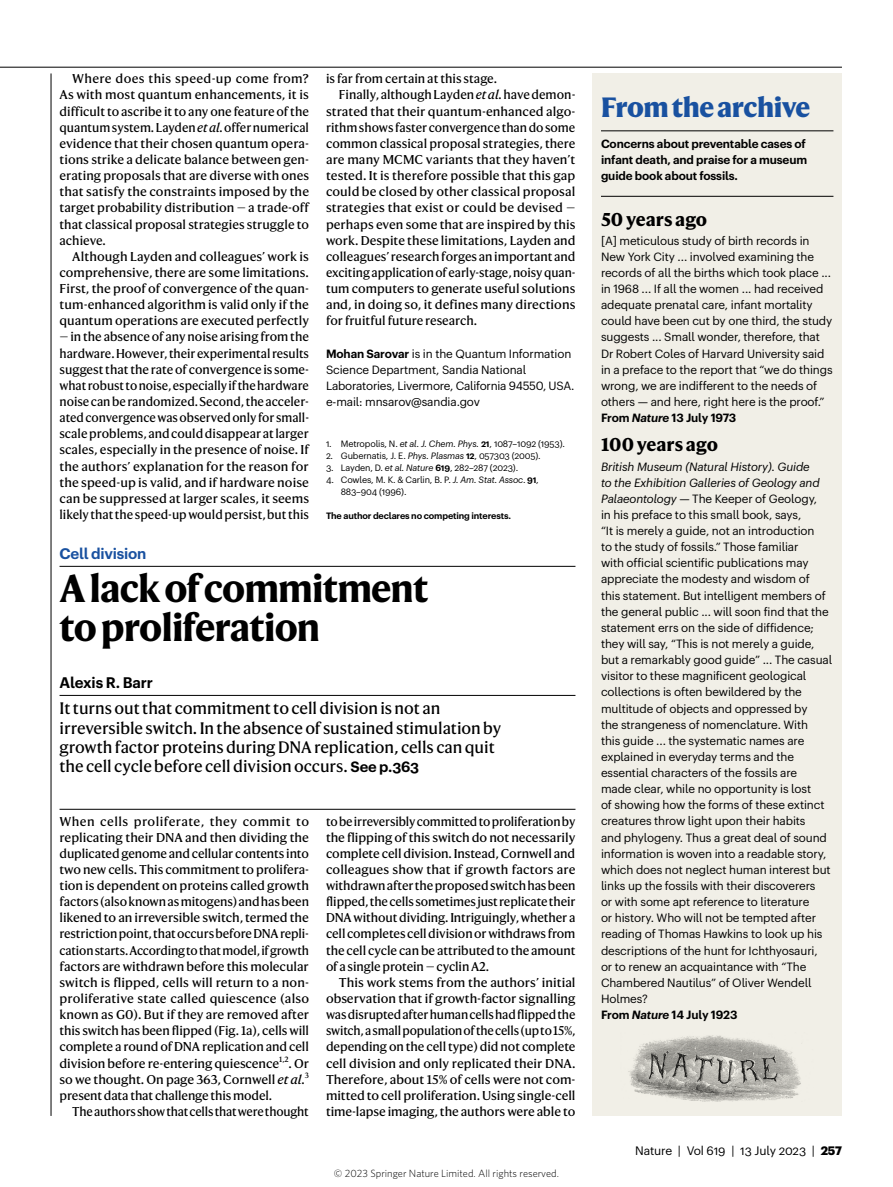
<style>
.page{position:relative;width:893px;height:1187px;background:#fff}
.page>*{position:absolute;margin:0;border:0;box-sizing:border-box;transform-origin:0 0}
.t1{font:700 37.5px/39px "Harding";letter-spacing:-.025em;color:#000}
.t2{font:800 27px "Harding";letter-spacing:-.02em;color:#1951a0}
.t3{font:700 18px "Harding Text";color:#000}
.t4{font:16.2px/19px "Harding Text";letter-spacing:-.005em;color:#000}
.t5{font:600 15px "Graphik Naturel";letter-spacing:-.015em;color:#1951a0}
.t6{font:600 15px "Graphik Naturel";letter-spacing:-.01em;color:#000}
.t7{font:12.3px/16px "Harding Text";color:#000;text-align:justify}
.t8{font:12px "Graphik Naturel";letter-spacing:-.01em;color:#000}
.t9{font:11.7px/16px "Graphik Naturel";letter-spacing:-.01em;color:#000}
.t10{font:600 11.7px/16px "Graphik Naturel";letter-spacing:-.01em;color:#000;text-align:justify}
.t11{font:300 10.5px "Whitney";color:#000}
.t12{font:9px/12px "Graphik Naturel";letter-spacing:-.015em;color:#000}
.t13{font:600 9px "Graphik Naturel";letter-spacing:-.015em;color:#000}
.s1{font-style:italic}
.s2{font-weight:600}
.s3{font-family:"Graphik Naturel";font-weight:600;font-size:14.7px}
.s4{font-weight:600;font-style:italic}
.s5{font-weight:700}
</style>
<div class="page">
<hr style="left:60px;top:566px;width:515px;height:1px;background:#000">
<hr style="left:60px;top:695px;width:515px;height:1px;background:#000">
<hr style="left:60px;top:809px;width:515px;height:1px;background:#000">
<div style="left:592px;top:73px;width:250px;height:1042px;background:#f1efe7"></div>
<hr style="left:601px;top:196px;width:232px;height:1px;background:#000">
<hr style="left:601px;top:131px;width:232px;height:1px;background:#000">
<img style="left:628px;top:1035px;width:173px;height:66px">
<hr style="left:51px;top:73px;width:1px;height:1042px;background:#000">
<hr style="left:0;top:67px;width:842px;height:1px;background:#000">
<p class="t7" style="left:60px;top:71px;width:251px;text-indent:13px">Where does this speed-up come from?<br>As with most quantum enhancements, it is difficult to ascribe it to any one feature of the quantum system. Layden <span class="s1">et al.</span> offer numerical evidence that their chosen quantum opera&shy;tions strike a delicate balance between gen&shy;erating proposals that are diverse with ones that satisfy the constraints imposed by the target probability distribution — a trade-off that classical proposal strategies struggle to achieve.</p>
<p class="t7" style="left:60px;top:248px;width:251px;text-indent:13px">Although Layden and colleagues’ work is comprehensive, there are some limitations.<br>First, the proof of convergence of the quan&shy;tum-enhanced algorithm is valid only if the quantum operations are executed perfectly</p>
<p class="t7" style="left:60px;top:329px;width:251px">— in the absence of any noise arising from the hardware. However, their experimental results suggest that the rate of convergence is some&shy;what robust to noise, especially if the hardware noise can be randomized. Second, the acceler&shy;ated convergence was observed only for small&shy;scale problems, and could disappear at larger scales, especially in the presence of noise. If the authors’ explanation for the reason for the speed-up is valid, and if hardware noise can be suppressed at larger scales, it seems likely that the speed-up would persist, but this</p>
<p class="t7" style="left:326px;top:71px;width:173px">is far from certain at this stage.</p>
<p class="t7" style="left:339px;top:87px;width:238px">Finally, although Layden <span class="s1">et al.</span> have demon-</p>
<p class="t7" style="left:326px;top:103px;width:251px">strated that their quantum-enhanced algo-</p>
<p class="t7" style="left:326px;top:119px;width:251px">rithm shows faster convergence than do some</p>
<p class="t7" style="left:326px;top:136px;width:251px">common classical proposal strategies, there</p>
<p class="t7" style="left:326px;top:152px;width:251px">are many MCMC variants that they haven’t</p>
<p class="t7" style="left:326px;top:168px;width:251px">tested. It is therefore possible that this gap</p>
<p class="t7" style="left:326px;top:184px;width:251px">could be closed by other classical proposal</p>
<p class="t7" style="left:326px;top:200px;width:251px">strategies that exist or could be devised —</p>
<p class="t7" style="left:326px;top:216px;width:251px">perhaps even some that are inspired by this</p>
<p class="t7" style="left:326px;top:232px;width:251px">work. Despite these limitations, Layden and</p>
<p class="t7" style="left:326px;top:248px;width:251px">colleagues’ research forges an important and</p>
<p class="t7" style="left:326px;top:265px;width:251px">exciting application of early-stage, noisy quan-</p>
<p class="t7" style="left:326px;top:281px;width:251px">tum computers to generate useful solutions</p>
<p class="t7" style="left:326px;top:297px;width:251px">and, in doing so, it defines many directions</p>
<p class="t7" style="left:326px;top:313px;width:153px">for fruitful future research.</p>
<p class="t9" style="left:326px;top:344px;width:250px"><span class="s2">Mohan Sarovar</span> is in the Quantum Information Science Department, Sandia National Laboratories, Livermore, California 94550, USA. e-mail: mnsarov@sandia.gov</p>
<p class="t12" style="left:326px;top:437px;width:240px">1. Metropolis, N. <span class="s1">et al. J. Chem. Phys.</span> <span class="s2">21</span>, 1087–1092 (1953).</p>
<p class="t12" style="left:326px;top:449px;width:216px">2. Gubernatis, J. E. <span class="s1">Phys. Plasmas</span> <span class="s2">12</span>, 057303 (2005).</p>
<p class="t12" style="left:326px;top:461px;width:194px">3. Layden, D. <span class="s1">et al. Nature</span> <span class="s2">619</span>, 282–287 (2023).</p>
<p class="t12" style="left:341px;top:473px;width:199px;text-indent:-15px">4. Cowles, M. K. &amp; Carlin, B. P. <span class="s1">J. Am. Stat. Assoc</span>. <span class="s2">91</span>,<br>883–904 (1996).</p>
<p class="t13" style="left:326px;top:508px;width:187px">The author declares no competing interests.</p>
<p class="t5" style="left:60px;top:541px;width:88px">Cell division</p>
<h1 class="t1" style="left:60px;top:569px;width:371px">A lack of commitment to proliferation</h1>
<p class="t6" style="left:60px;top:670px;width:95px">Alexis R. Barr</p>
<h3 class="t4" style="left:60px;top:699px;width:443px">It turns out that commitment to cell division is not an irreversible switch. In the absence of sustained stimulation by growth factor proteins during DNA replication, cells can quit the cell cycle before cell division occurs. <span class="s3">See p.363</span></h3>
<p class="t7" style="left:60px;top:813px;width:251px">When cells proliferate, they commit to replicating their DNA and then dividing the duplicated genome and cellular contents into two new cells. This commitment to prolifera&shy;tion is dependent on proteins called growth factors (also known as mitogens)and has been likened to an irreversible switch, termed the restriction point, that occurs before DNA repli&shy;cation starts. According to that model, if growth factors are withdrawn before this molecular switch is flipped, cells will return to a non&shy;proliferative state called quiescence (also known as G0). But if they are removed after this switch has been flipped (Fig. 1a), cells will complete a round of DNA replication and cell division before re-entering quiescence<sup>1,2</sup>. Or so we thought. On page 363, Cornwell <span class="s1">et al.</span><sup>3 </sup>present data that challenge this model.</p>
<p class="t7" style="left:72px;top:1103px;width:238px">The authors show that cells that were thought</p>
<p class="t7" style="left:326px;top:813px;width:251px">to be irreversibly committed to proliferation by the flipping of this switch do not necessarily complete cell division. Instead, Cornwell and colleagues show that if growth factors are withdrawn after the proposed switch has been flipped, the cells sometimes just replicate their DNA without dividing. Intriguingly, whether a cell completes cell division or withdraws from the cell cycle can be attributed to the amount of a single protein — cyclin A2.</p>
<p class="t7" style="left:326px;top:974px;width:251px;text-indent:13px">This work stems from the authors’ initial observation that if growth-factor signalling was disrupted after human cells had flipped the switch, a small population of the cells (up to 15%, depending on the cell type) did not complete cell division and only replicated their DNA.<br>Therefore, about 15% of cells were not com&shy;mitted to cell proliferation. Using single-cell time-lapse imaging, the authors were able to</p>
<p class="t11" style="left:334px;top:1166px;width:226px">© 2023 Springer Nature Limited. All rights reserved.</p>
<h2 class="t2" style="left:601px;top:90px;width:211px">From the archive</h2>
<p class="t10" style="left:601px;top:135px;width:208px">Concerns about preventable cases of infant death, and praise for a museum guide book about fossils.</p>
<h3 class="t3" style="left:601px;top:208px;width:108px">50 years ago</h3>
<p class="t9" style="left:601px;top:231px;width:233px">[A] meticulous study of birth records in New York City ... involved examining the records of all the births which took place ... in 1968 ... If all the women ... had received adequate prenatal care, infant mortality could have been cut by one third, the study suggests ... Small wonder, therefore, that Dr Robert Coles of Harvard University said in a preface to the report that “we do things wrong, we are indifferent to the needs of others — and here, right here is the proof.” <span class="s2">From</span> <span class="s4">Nature</span> <span class="s2">13 July 1973</span></p>
<h3 class="t3" style="left:601px;top:434px;width:118px">100 years ago</h3>
<p class="t9" style="left:601px;top:457px;width:233px"><span class="s1">British Museum (Natural History). Guide<br>to the Exhibition Galleries of Geology and Palaeontology</span> — The Keeper of Geology,<br>in his preface to this small book, says,<br>“It is merely a guide, not an introduction<br>to the study of fossils.” Those familiar<br>with official scientific publications may appreciate the modesty and wisdom of<br>this statement. But intelligent members of the general public ... will soon find that the statement errs on the side of diffidence; they will say, “This is not merely a guide, but a remarkably good guide” ... The casual visitor to these magnificent geological collections is often bewildered by the multitude of objects and oppressed by<br>the strangeness of nomenclature. With<br>this guide ... the systematic names are explained in everyday terms and the essential characters of the fossils are<br>made clear, while no opportunity is lost<br>of showing how the forms of these extinct creatures throw light upon their habits<br>and phylogeny. Thus a great deal of sound information is woven into a readable story, which does not neglect human interest but links up the fossils with their discoverers<br>or with some apt reference to literature<br>or history. Who will not be tempted after reading of Thomas Hawkins to look up his descriptions of the hunt for Ichthyosauri,<br>or to renew an acquaintance with “The Chambered Nautilus” of Oliver Wendell Holmes?<br><span class="s2">From</span> <span class="s4">Nature</span> <span class="s2">14 July 1923</span></p>
<p class="t8" style="left:635px;top:1141px;width:208px">Nature | Vol 619 | 13 July 2023 | <span class="s5">257</span></p>
</div>
